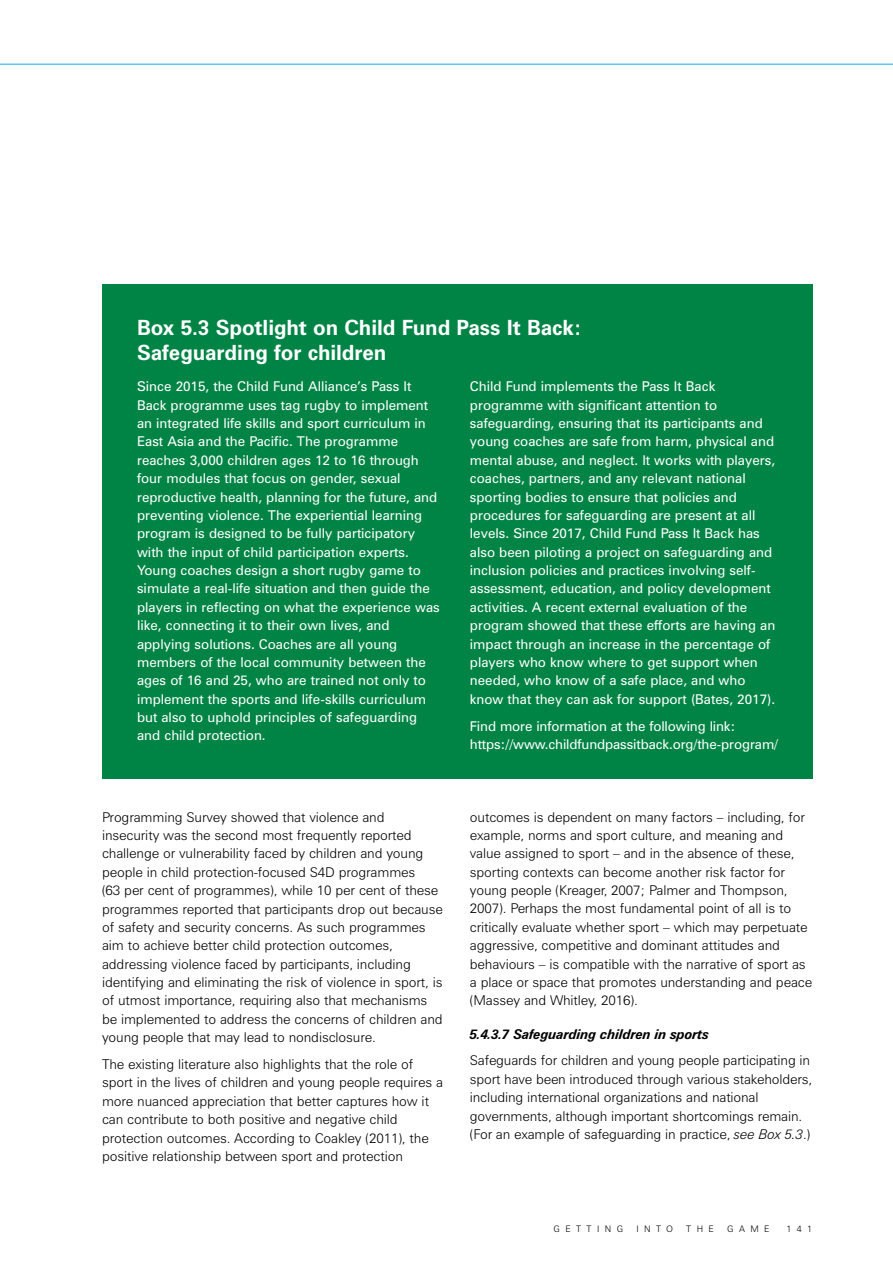
<style>
.page{position:relative;width:893px;height:1263px;background:#fff}
.page>*{position:absolute;margin:0;border:0;box-sizing:border-box;transform-origin:0 0}
.t1{font:700 21px/25.2px "Zurich BT";letter-spacing:-.005em;color:#fff}
.t2{font:300 13.5px/18.3px "Zurich BT";letter-spacing:-.01em;color:#000}
.t3{font:13.5px/18.3px "Zurich BT";color:#fff}
.t4{font:italic 700 13.5px "Zurich BT";letter-spacing:-.015em;color:#000}
.t5{font:300 9px "Zurich BT";letter-spacing:.6em;color:#000}
.s1{font-style:italic}
</style>
<div class="page">
<hr style="left:0;top:64px;width:893px;height:1px;background:#00aeef">
<div style="left:102px;top:285px;width:710px;height:494px;background:#008445"></div>
<h1 class="t1" style="left:137px;top:314px;width:446px">Box 5.3 Spotlight on Child Fund Pass It Back:<br>Safeguarding for children</h1>
<p class="t3" style="left:137px;top:377px;width:304px">Since 2015, the Child Fund Alliance’s Pass It Back programme uses tag rugby to implement an integrated life skills and sport curriculum in East Asia and the Pacific. The programme reaches 3,000 children ages 12 to 16 through four modules that focus on gender, sexual reproductive health, planning for the future, and preventing violence. The experiential learning program is designed to be fully participatory with the input of child participation experts.<br>Young coaches design a short rugby game to simulate a real-life situation and then guide the players in reflecting on what the experience was like, connecting it to their own lives, and applying solutions. Coaches are all young members of the local community between the ages of 16 and 25, who are trained not only to implement the sports and life-skills curriculum but also to uphold principles of safeguarding and child protection.</p>
<p class="t3" style="left:470px;top:377px;width:307px">Child Fund implements the Pass It Back programme with significant attention to safeguarding, ensuring that its participants and young coaches are safe from harm, physical and mental abuse, and neglect. It works with players, coaches, partners, and any relevant national sporting bodies to ensure that policies and procedures for safeguarding are present at all levels. Since 2017, Child Fund Pass It Back has also been piloting a project on safeguarding and inclusion policies and practices involving self&shy;assessment, education, and policy development activities. A recent external evaluation of the program showed that these efforts are having an impact through an increase in the percentage of players who know where to get support when needed, who know of a safe place, and who know that they can ask for support (Bates, 2017).</p>
<p class="t3" style="left:470px;top:716px;width:310px">Find more information at the following link: https://www.childfundpassitback.org/the-program/</p>
<p class="t2" style="left:102px;top:807px;width:342px">Programming Survey showed that violence and insecurity was the second most frequently reported challenge or vulnerability faced by children and young people in child protection-focused S4D programmes<br>(63 per cent of programmes), while 10 per cent of these programmes reported that participants drop out because of safety and security concerns. As such programmes aim to achieve better child protection outcomes, addressing violence faced by participants, including identifying and eliminating the risk of violence in sport, is of utmost importance, requiring also that mechanisms be implemented to address the concerns of children and young people that may lead to nondisclosure.</p>
<p class="t2" style="left:102px;top:1055px;width:342px">The existing literature also highlights that the role of sport in the lives of children and young people requires a more nuanced appreciation that better captures how it can contribute to both positive and negative child protection outcomes. According to Coakley (2011), the positive relationship between sport and protection</p>
<p class="t2" style="left:470px;top:807px;width:344px">outcomes is dependent on many factors – including, for example, norms and sport culture, and meaning and value assigned to sport – and in the absence of these, sporting contexts can become another risk factor for young people (Kreager, 2007; Palmer and Thompson, 2007). Perhaps the most fundamental point of all is to critically evaluate whether sport – which may perpetuate aggressive, competitive and dominant attitudes and behaviours – is compatible with the narrative of sport as a place or space that promotes understanding and peace (Massey and Whitley, 2016).</p>
<p class="t4" style="left:470px;top:1025px;width:241px">5.4.3.7 Safeguarding children in sports</p>
<p class="t2" style="left:470px;top:1051px;width:344px">Safeguards for children and young people participating in sport have been introduced through various stakeholders, including international organizations and national governments, although important shortcomings remain. (For an example of safeguarding in practice, <span class="s1">see Box 5.3</span>.)</p>
<p class="t5" style="left:554px;top:1223px;width:71px">GETTING</p>
<p class="t5" style="left:636px;top:1223px;width:38px">INTO</p>
<p class="t5" style="left:686px;top:1223px;width:29px">THE</p>
<p class="t5" style="left:727px;top:1223px;width:44px">GAME</p>
<p class="t5" style="left:786px;top:1223px;width:27px">141</p>
</div>
